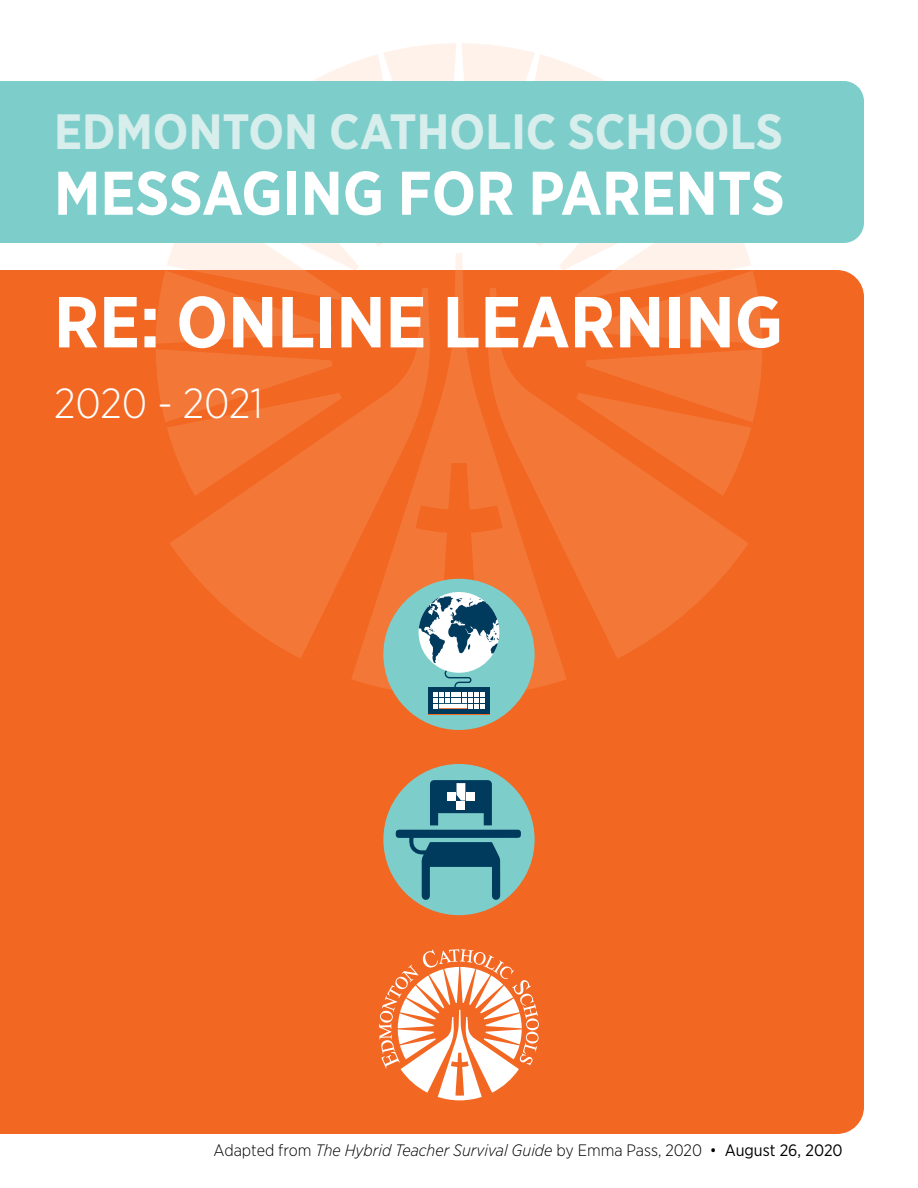
<style>
.page{position:relative;width:918px;height:1188px;background:#fff}
.page>*{position:absolute;margin:0;border:0;box-sizing:border-box;transform-origin:0 0}
.t1{font:700 72px "Gotham Narrow";color:#fff}
.t2{font:700 61.5px "Gotham Narrow";color:#fff}
.t3{font:700 49.5px "Gotham Narrow";color:#d7eeec}
.t4{font:300 42px "Gotham Narrow";color:#fff}
.t5{font:italic 300 16.5px "Gotham Narrow";color:#000}
.s1{font-style:normal}
.s2{font-weight:400;font-style:normal}
</style>
<div class="page">
<div style="left:0;top:270px;width:864px;height:864px;background:#f26722"></div>
<svg style="left:156px;top:43px;width:300px;height:453px"></svg>
<svg style="left:462px;top:43px;width:300px;height:453px"></svg>
<svg style="left:567px;top:288px;width:181px;height:371px;fill:#f37838"></svg>
<svg style="left:170px;top:288px;width:181px;height:371px;fill:#f37838"></svg>
<svg style="left:351px;top:253px;width:216px;height:443px;fill:#f26823"></svg>
<div style="left:0;top:81px;width:864px;height:162px;background:#7dcecb"></div>
<svg style="left:379px;top:949px;width:160px;height:151px"></svg>
<div style="left:383px;top:764px;width:152px;height:151px;background:#7dcecb;border-radius:50%"></div>
<svg style="left:396px;top:780px;width:125px;height:121px"></svg>
<div style="left:383px;top:579px;width:152px;height:151px;background:#7dcecb;border-radius:50%"></div>
<div style="left:428px;top:688px;width:62px;height:27px;background:#f26722"></div>
<div style="left:428px;top:687px;width:62px;height:27px;background:#003a5d"></div>
<svg style="left:419px;top:596px;width:80px;height:113px"></svg>
<h3 class="t3" style="left:54px;top:100px;width:730px">EDMONTON CATHOLIC SCHOOLS</h3>
<h2 class="t2" style="left:54px;top:154px;width:732px">MESSAGING FOR PARENTS</h2>
<h1 class="t1" style="left:54px;top:276px;width:731px">RE: ONLINE LEARNING</h1>
<h3 class="t4" style="left:54px;top:378px;width:211px">2020 - 2021</h3>
<p class="t5" style="left:214px;top:1140px;width:631px"><span class="s1">Adapted from</span> The Hybrid Teacher Survival Guide <span class="s1">by Emma Pass, 2020 •</span> <span class="s2">August 26, 2020</span></p>
</div>
